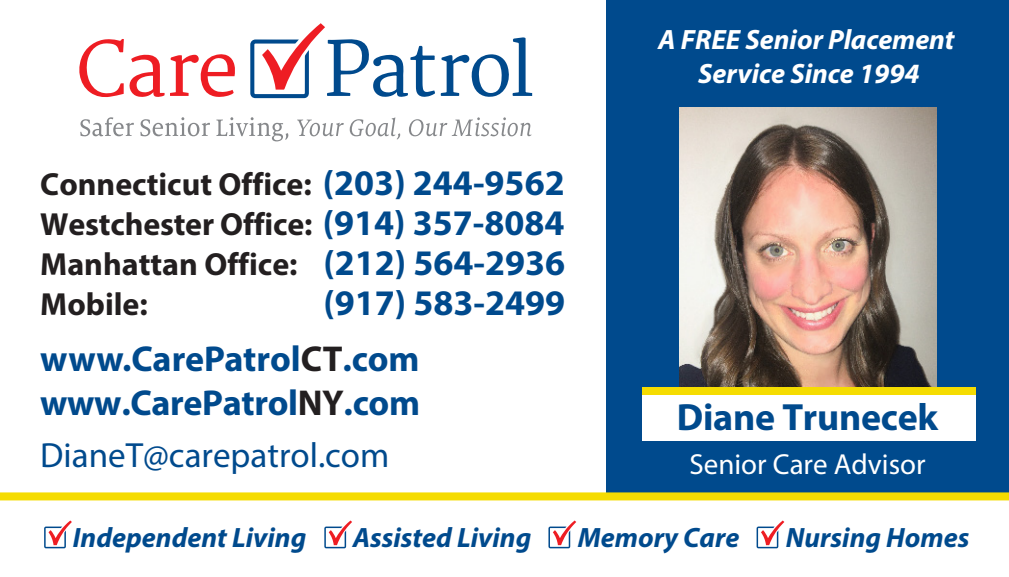
<style>
.page{position:relative;width:1009px;height:577px;background:#fff}
.page>*{position:absolute;margin:0;border:0;box-sizing:border-box;transform-origin:0 0}
.t1{font:700 38px "Myriad Pro";letter-spacing:-.005em;color:#004a8d}
.t2{font:700 36px/56px "Myriad Pro";letter-spacing:-.005em;color:#004a8d}
.t3{font:35.2px "Myriad Pro";color:#004a8d}
.t4{font:700 32px/40px "Myriad Pro";color:#231f20;text-align:justify}
.t5{font:28.8px "Myriad Pro";color:#fff}
.t6{font:italic 700 28px "Myriad Pro";color:#004a8d}
.t7{font:italic 700 28px/33.6px "Myriad Pro";color:#fff;text-align:center}
.s1{font-size:36px;color:#004a8d}
.s2{color:#231f20}
</style>
<div class="page">
<div style="left:606px;top:0;width:402px;height:496px;background:#004a8d"></div>
<div style="left:0;top:492px;width:1008px;height:8px;background:#f5dc01"></div>
<img style="left:679px;top:107px;width:257px;height:280px">
<svg style="left:44px;top:520px;width:28px;height:28px"></svg>
<svg style="left:324px;top:520px;width:28px;height:28px"></svg>
<svg style="left:548px;top:520px;width:28px;height:28px"></svg>
<svg style="left:756px;top:520px;width:28px;height:28px"></svg>
<svg style="left:80px;top:117px;width:54px;height:19px"></svg>
<svg style="left:140px;top:117px;width:46px;height:19px"></svg>
<svg style="left:188px;top:123px;width:11px;height:13px"></svg>
<svg style="left:202px;top:123px;width:8px;height:13px"></svg>
<svg style="left:216px;top:117px;width:72px;height:24px"></svg>
<svg style="left:297px;top:117px;width:103px;height:22px"></svg>
<svg style="left:409px;top:117px;width:122px;height:19px"></svg>
<svg style="left:79px;top:39px;width:85px;height:58px"></svg>
<svg style="left:170px;top:54px;width:65px;height:43px"></svg>
<svg style="left:250px;top:23px;width:282px;height:75px"></svg>
<div style="left:641px;top:387px;width:334px;height:53px;background:#f5dc01"></div>
<div style="left:641px;top:395px;width:334px;height:45px;background:#fff"></div>
<p class="t4" style="left:40px;top:163px;width:526px">Connecticut Office: <span class="s1">(203) 244-9562<br></span>Westchester Office: <span class="s1">(914) 357-8084<br></span>Manhattan Office: <span class="s1">(212) 564-2936<br></span>Mobile:</p>
<p class="t2" style="left:40px;top:273px;width:526px;text-indent:283px">(917) 583-2499 www.CarePatrol<span class="s2">CT</span>.com</p>
<p class="t2" style="left:40px;top:373px;width:381px">www.CarePatrol<span class="s2">NY</span>.com</p>
<p class="t3" style="left:40px;top:433px;width:350px">DianeT@carepatrol.com</p>
<p class="t7" style="left:658px;top:22px;width:298px">A FREE Senior Placement<br>Service Since 1994</p>
<p class="t1" style="left:676px;top:392px;width:263px">Diane Trunecek</p>
<p class="t5" style="left:689px;top:445px;width:237px">Senior Care Advisor</p>
<p class="t6" style="left:73px;top:519px;width:235px">Independent Living</p>
<p class="t6" style="left:352px;top:519px;width:180px">Assisted Living</p>
<p class="t6" style="left:577px;top:519px;width:163px">Memory Care</p>
<p class="t6" style="left:785px;top:519px;width:185px">Nursing Homes</p>
</div>
